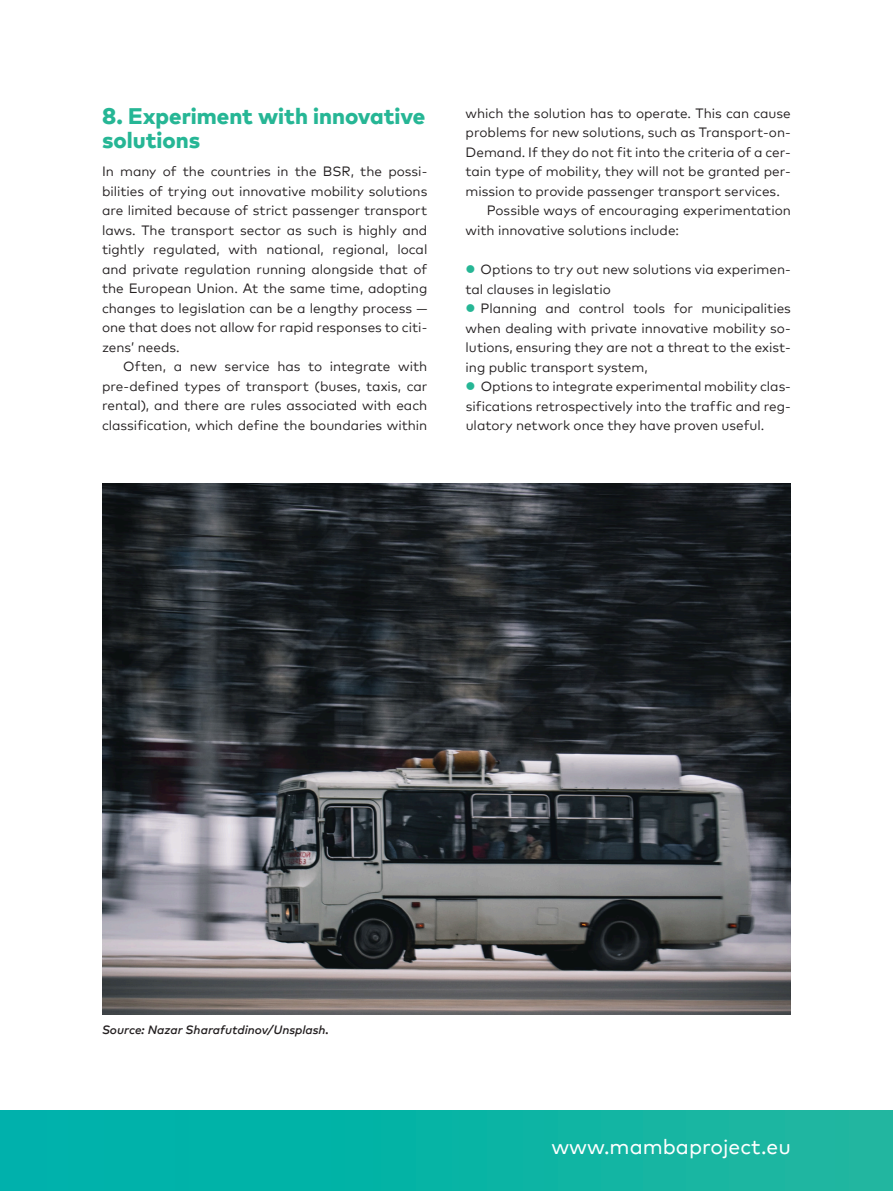
<style>
.page{position:relative;width:893px;height:1191px;background:#fff}
.page>*{position:absolute;margin:0;border:0;box-sizing:border-box;transform-origin:0 0}
.t1{font:800 22.5px/24px "Mark Pro";color:#26b695}
.t2{font:21px "Mark Pro";color:#fff}
.t3{font:13.5px/19.5px "Mark Pro";color:#231f20;text-align:justify}
.t4{font:italic 500 12px "Mark Pro";color:#231f20}
.s1{color:#26b695}
</style>
<div class="page">
<div style="left:0;top:1110px;width:893px;height:81px;background:linear-gradient(to right,#00b1ac,#1fb69f)"></div>
<img style="left:102px;top:484px;width:689px;height:530px">
<h1 class="t1" style="left:102px;top:102px;width:325px">8. Experiment with innovative solutions</h1>
<p class="t3" style="left:102px;top:160px;width:327px">In many of the countries in the BSR, the possi&shy;bilities of trying out innovative mobility solutions are limited because of strict passenger transport laws. The transport sector as such is highly and tightly regulated, with national, regional, local and private regulation running alongside that of the European Union. At the same time, adopting changes to legislation can be a lengthy process — one that does not allow for rapid responses to citi&shy;zens’ needs.</p>
<p class="t3" style="left:102px;top:355px;width:327px;text-indent:21px">Often, a new service has to integrate with pre-defined types of transport (buses, taxis, car rental), and there are rules associated with each classification, which define the boundaries within</p>
<p class="t3" style="left:466px;top:102px;width:327px">which the solution has to operate. This can cause</p>
<p class="t3" style="left:466px;top:122px;width:327px">problems for new solutions, such as Transport-on-</p>
<p class="t3" style="left:466px;top:141px;width:327px">Demand. If they do not fit into the criteria of a cer-</p>
<p class="t3" style="left:466px;top:161px;width:327px">tain type of mobility, they will not be granted per-</p>
<p class="t3" style="left:466px;top:180px;width:316px">mission to provide passenger transport services.</p>
<p class="t3" style="left:487px;top:200px;width:306px">Possible ways of encouraging experimentation</p>
<p class="t3" style="left:466px;top:219px;width:215px">with innovative solutions include:</p>
<p class="t3" style="left:466px;top:258px;width:327px"><span class="s1">●</span> Options to try out new solutions via experimen&shy;tal clauses in legislatio</p>
<p class="t3" style="left:466px;top:297px;width:327px"><span class="s1">●</span> Planning and control tools for municipalities when dealing with private innovative mobility so&shy;lutions, ensuring they are not a threat to the exist&shy;ing public transport system,</p>
<p class="t3" style="left:466px;top:375px;width:327px"><span class="s1">●</span> Options to integrate experimental mobility clas&shy;sifications retrospectively into the traffic and reg&shy;ulatory network once they have proven useful.</p>
<p class="t4" style="left:102px;top:1020px;width:228px">Source: Nazar Sharafutdinov/Unsplash.</p>
<h2 class="t2" style="left:551px;top:1131px;width:241px">www.mambaproject.eu</h2>
</div>
